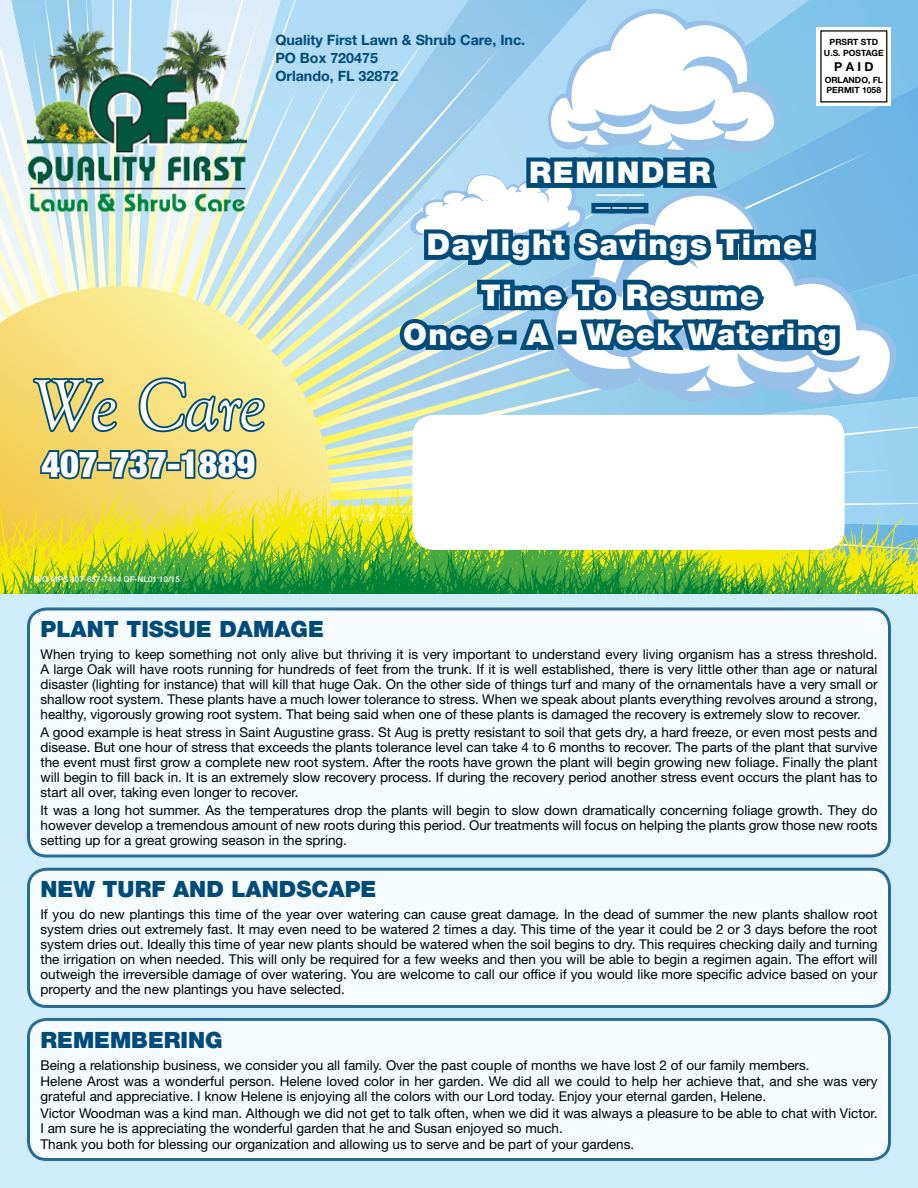
<style>
.page{position:relative;width:918px;height:1188px;background:#d0edfb}
.page>*{position:absolute;margin:0;border:0;box-sizing:border-box;transform-origin:0 0}
.t1{font:italic 74.4px "Goudy Old Style T";letter-spacing:-.005em;color:#fff}
.t2{font:900 condensed 36px "Helvetica Neue LT Std";color:#fff}
.t3{font:900 30px/21.8px "Helvetica Neue LT Std";letter-spacing:.05em;color:#fff;text-align:center}
.t4{font:900 22.5px "Helvetica Neue LT Std";color:#004b79}
.t5{font:700 14.25px/18px "Helvetica Neue LT Std";color:#004b79}
.t6{font:13.5px/15px "Helvetica Neue LT Std";color:#000;text-align:justify}
.t7{font:700 12.3px "Helvetica Neue LT Std";color:#000}
.t8{font:700 8.55px/10.5px "Helvetica Neue LT Std";color:#000;text-align:center}
.t9{font:500 8.1px "Helvetica Neue LT Std";color:#fff}
</style>
<div class="page">
<svg style="left:0;top:0;width:918px;height:481px;background:#c1e0e8"></svg>
<svg style="left:0;top:286px;width:331px;height:195px;background:#f2e695"></svg>
<svg style="left:0;top:481px;width:918px;height:28px;background:#e7db81"></svg>
<svg style="left:0;top:509px;width:918px;height:85px;background:#8ebf34"></svg>
<svg style="left:406px;top:543px;width:66px;height:35px;background:#46a53c"></svg>
<svg style="left:885px;top:180px;width:17px;height:215px;background:#7abde6"></svg>
<svg style="left:31px;top:376px;width:88px;height:58px;background:#94a173"></svg>
<svg style="left:137px;top:376px;width:130px;height:59px;background:#aab483"></svg>
<svg style="left:38px;top:443px;width:62px;height:38px;background:#82936c"></svg>
<div style="left:97px;top:462px;width:15px;height:9px;border:4px solid #004b79"></div>
<svg style="left:108px;top:448px;width:62px;height:33px;background:#708c74"></svg>
<div style="left:166px;top:462px;width:15px;height:9px;border:4px solid #004b79"></div>
<svg style="left:178px;top:448px;width:80px;height:33px;background:#67897a"></svg>
<div style="left:413px;top:415px;width:432px;height:135px;background:#fff;border-radius:21px"></div>
<svg style="left:395px;top:0;width:490px;height:434px;background:#9bc4dc"></svg>
<div style="left:29px;top:1019px;width:861px;height:140px;background:#f5fbfe;border-radius:18px"></div>
<div style="left:27px;top:1018px;width:864px;height:143px;border:3px solid #004b79;border-radius:18px"></div>
<div style="left:28px;top:609px;width:862px;height:247px;background:#f5fbfe;border-radius:18px"></div>
<div style="left:27px;top:608px;width:864px;height:250px;border:3px solid #004b79;border-radius:18px"></div>
<div style="left:28px;top:869px;width:862px;height:137px;background:#f5fbfe;border-radius:18px"></div>
<div style="left:27px;top:868px;width:864px;height:140px;border:3px solid #004b79;border-radius:18px"></div>
<div style="left:817px;top:27px;width:74px;height:79px;background:#fff"></div>
<img style="left:27px;top:27px;width:219px;height:190px">
<p class="t5" style="left:275px;top:31px;width:251px">Quality First Lawn &amp; Shrub Care, Inc.<br>PO Box 720475<br>Orlando, FL 32872</p>
<p class="t8" style="left:824px;top:37px;width:61px">PRSRT STD<br>U.S. POSTAGE</p>
<p class="t7" style="left:834px;top:59px;width:41px">P A I D</p>
<p class="t8" style="left:825px;top:75px;width:60px;text-align:left">ORLANDO, FL<br>PERMIT 1058</p>
<h1 class="t1" style="left:31px;top:365px;width:235px">We Care</h1>
<h2 class="t2" style="left:41px;top:442px;width:215px">407-737-1889</h2>
<p class="t9" style="left:34px;top:574px;width:148px">R/O MPS 407-657-7414 QF-NL01 10/15</p>
<h3 class="t3" style="left:529px;top:162px;width:183px">REMINDER ___</h3>
<h3 class="t3" style="left:427px;top:219px;width:388px;line-height:50.2px">Daylight Savings Time!<br>Time To Resume</h3>
<h3 class="t3" style="left:403px;top:324px;width:435px">Once - A - Week Watering</h3>
<h3 class="t4" style="left:40px;top:616px;width:33px">Plant</h3>
<h3 class="t4" style="left:126px;top:616px;width:30px">Tissue</h3>
<h3 class="t4" style="left:219px;top:616px;width:36px">Damage</h3>
<p class="t6" style="left:40px;top:646px;width:839px">When trying to keep something not only alive but thriving it is very important to understand every living organism has a stress threshold.<br>A large Oak will have roots running for hundreds of feet from the trunk. If it is well established, there is very little other than age or natural disaster (lighting for instance) that will kill that huge Oak. On the other side of things turf and many of the ornamentals have a very small or shallow root system. These plants have a much lower tolerance to stress. When we speak about plants everything revolves around a strong, healthy, vigorously growing root system. That being said when one of these plants is damaged the recovery is extremely slow to recover.</p>
<p class="t6" style="left:40px;top:725px;width:839px">A good example is heat stress in Saint Augustine grass. St Aug is pretty resistant to soil that gets dry, a hard freeze, or even most pests and disease. But one hour of stress that exceeds the plants tolerance level can take 4 to 6 months to recover. The parts of the plant that survive the event must first grow a complete new root system. After the roots have grown the plant will begin growing new foliage. Finally the plant will begin to fill back in. It is an extremely slow recovery process. If during the recovery period another stress event occurs the plant has to start all over, taking even longer to recover.</p>
<p class="t6" style="left:40px;top:803px;width:838px">It was a long hot summer. As the temperatures drop the plants will begin to slow down dramatically concerning foliage growth. They do however develop a tremendous amount of new roots during this period. Our treatments will focus on helping the plants grow those new roots setting up for a great growing season in the spring.</p>
<h3 class="t4" style="left:40px;top:876px;width:94px">New Turf</h3>
<h3 class="t4" style="left:173px;top:876px;width:18px">and</h3>
<h3 class="t4" style="left:231px;top:876px;width:32px">Landscape</h3>
<p class="t6" style="left:40px;top:907px;width:839px">If you do new plantings this time of the year over watering can cause great damage. In the dead of summer the new plants shallow root system dries out extremely fast. It may even need to be watered 2 times a day. This time of the year it could be 2 or 3 days before the root system dries out. Ideally this time of year new plants should be watered when the soil begins to dry. This requires checking daily and turning the irrigation on when needed. This will only be required for a few weeks and then you will be able to begin a regimen again. The effort will outweigh the irreversible damage of over watering. You are welcome to call our office if you would like more specific advice based on your property and the new plantings you have selected.</p>
<h3 class="t4" style="left:40px;top:1027px;width:184px">REMEMBERING</h3>
<p class="t6" style="left:40px;top:1057px;width:839px;line-height:16.5px">Being a relationship business, we consider you all family. Over the past couple of months we have lost 2 of our family members.<br>Helene Arost was a wonderful person. Helene loved color in her garden. We did all we could to help her achieve that, and she was very</p>
<p class="t6" style="left:40px;top:1088px;width:838px;line-height:16.5px">grateful and appreciative. I know Helene is enjoying all the colors with our Lord today. Enjoy your eternal garden, Helene.<br>Victor Woodman was a kind man. Although we did not get to talk often, when we did it was always a pleasure to be able to chat with Victor.</p>
<p class="t6" style="left:40px;top:1120px;width:595px;line-height:16.5px">I am sure he is appreciating the wonderful garden that he and Susan enjoyed so much.<br>Thank you both for blessing our organization and allowing us to serve and be part of your gardens.</p>
</div>
